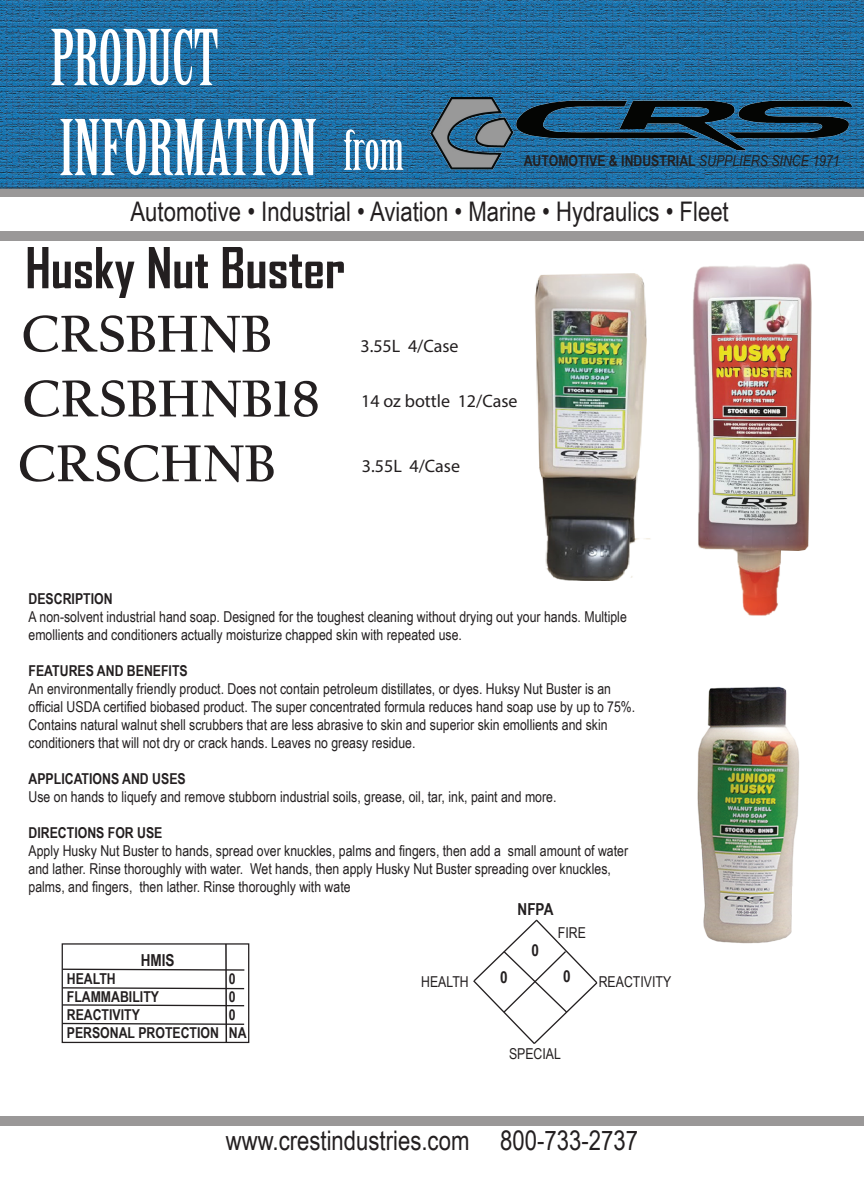
<style>
.page{position:relative;width:864px;height:1188px;background:#fff}
.page>*{position:absolute;margin:0;border:0;box-sizing:border-box;transform-origin:0 0}
.t1{font:75px/90px "Birch Std";color:#fff}
.t2{font:700 54px/64.8px "Californian FB";color:#231f20}
.t3{font:700 54px "Agency FB";color:#231f20}
.t4{font:27px "Arial Narrow";color:#231f20}
.t5{font:18px "Myriad Pro";color:#231f20}
.t6{font:700 16.5px "Arial Narrow";color:#231f20}
.t7{font:15px/18px "Arial Narrow";color:#231f20}
.t8{font:700 15px/18px "Arial Narrow";color:#231f20}
.s1{font-size:54px}
.s2{font-weight:400;font-style:italic}
</style>
<div class="page">
<img style="left:693px;top:263px;width:119px;height:353px">
<img style="left:697px;top:686px;width:103px;height:258px">
<img style="left:534px;top:273px;width:117px;height:308px">
<img style="left:0;top:0;width:864px;height:187px">
<svg style="left:0;top:187px;width:864px;height:10px;background:#858b90"></svg>
<div style="left:0;top:231px;width:864px;height:10px;background:#9a9898"></div>
<div style="left:0;top:1116px;width:864px;height:10px;background:#9a9898"></div>
<img style="left:431px;top:97px;width:421px;height:79px">
<div style="left:62px;top:943px;width:187px;height:100px;border:1px solid #231f20"></div>
<hr style="left:225px;top:944px;width:2px;height:98px;background:#231f20">
<svg style="left:61px;top:987px;width:184px;height:3px"></svg>
<svg style="left:61px;top:1004px;width:184px;height:3px"></svg>
<svg style="left:61px;top:1022px;width:184px;height:4px"></svg>
<svg style="left:61px;top:968px;width:184px;height:3px"></svg>
<svg style="left:473px;top:919px;width:125px;height:125px"></svg>
<h1 class="t1" style="left:50px;top:15px;width:355px">PRODUCT<br>INFORMATION <span class="s1">from</span></h1>
<p class="t8" style="left:524px;top:151px;width:318px">AUTOMOTIVE &amp; INDUSTRIAL <span class="s2">SUPPLIERS SINCE 1971</span></p>
<h3 class="t4" style="left:131px;top:192px;width:600px">Automotive • Industrial • Aviation • Marine • Hydraulics • Fleet</h3>
<h2 class="t3" style="left:25px;top:234px;width:321px">Husky Nut Buster</h2>
<h2 class="t2" style="left:18px;top:302px;width:303px">CRSBHNB<br>CRSBHNB18<br>CRSCHNB</h2>
<p class="t5" style="left:360px;top:335px;width:100px">3.55L 4/Case</p>
<p class="t5" style="left:361px;top:390px;width:158px">14 oz bottle 12/Case</p>
<p class="t5" style="left:362px;top:455px;width:100px">3.55L 4/Case</p>
<p class="t8" style="left:29px;top:589px;width:86px">DESCRIPTION</p>
<p class="t7" style="left:29px;top:607px;width:600px">A non-solvent industrial hand soap. Designed for the toughest cleaning without drying out your hands. Multiple emollients and conditioners actually moisturize chapped skin with repeated use.</p>
<p class="t8" style="left:29px;top:661px;width:161px">FEATURES AND BENEFITS</p>
<p class="t7" style="left:29px;top:679px;width:608px">An environmentally friendly product. Does not contain petroleum distillates, or dyes. Huksy Nut Buster is an official USDA certified biobased product. The super concentrated formula reduces hand soap use by up to 75%.<br>Contains natural walnut shell scrubbers that are less abrasive to skin and superior skin emollients and skin conditioners that will not dry or crack hands. Leaves no greasy residue.</p>
<p class="t8" style="left:29px;top:769px;width:159px">APPLICATIONS AND USES</p>
<p class="t7" style="left:29px;top:787px;width:529px">Use on hands to liquefy and remove stubborn industrial soils, grease, oil, tar, ink, paint and more.</p>
<p class="t8" style="left:29px;top:823px;width:135px">DIRECTIONS FOR USE</p>
<p class="t7" style="left:29px;top:841px;width:601px">Apply Husky Nut Buster to hands, spread over knuckles, palms and fingers, then add a small amount of water and lather. Rinse thoroughly with water. Wet hands, then apply Husky Nut Buster spreading over knuckles, palms, and fingers, then lather. Rinse thoroughly with wate</p>
<p class="t6" style="left:518px;top:896px;width:37px">NFPA</p>
<p class="t6" style="left:141px;top:948px;width:35px">HMIS</p>
<p class="t8" style="left:67px;top:969px;width:50px">HEALTH</p>
<p class="t8" style="left:229px;top:969px;width:8px">0</p>
<p class="t8" style="left:67px;top:987px;width:94px">FLAMMABILITY</p>
<p class="t8" style="left:229px;top:987px;width:8px">0</p>
<p class="t8" style="left:67px;top:1005px;width:75px">REACTIVITY</p>
<p class="t8" style="left:67px;top:1005px;width:181px;text-indent:162px">0<br>PERSONAL PROTECTION NA</p>
<p class="t7" style="left:421px;top:972px;width:49px">HEALTH</p>
<p class="t6" style="left:532px;top:938px;width:9px">0</p>
<p class="t7" style="left:558px;top:923px;width:30px">FIRE</p>
<p class="t6" style="left:500px;top:965px;width:9px">0</p>
<p class="t6" style="left:563px;top:964px;width:9px">0</p>
<p class="t7" style="left:599px;top:972px;width:74px">REACTIVITY</p>
<p class="t7" style="left:509px;top:1044px;width:53px">SPECIAL</p>
<h3 class="t4" style="left:226px;top:1121px;width:414px">www.crestindustries.com 800-733-2737</h3>
</div>
